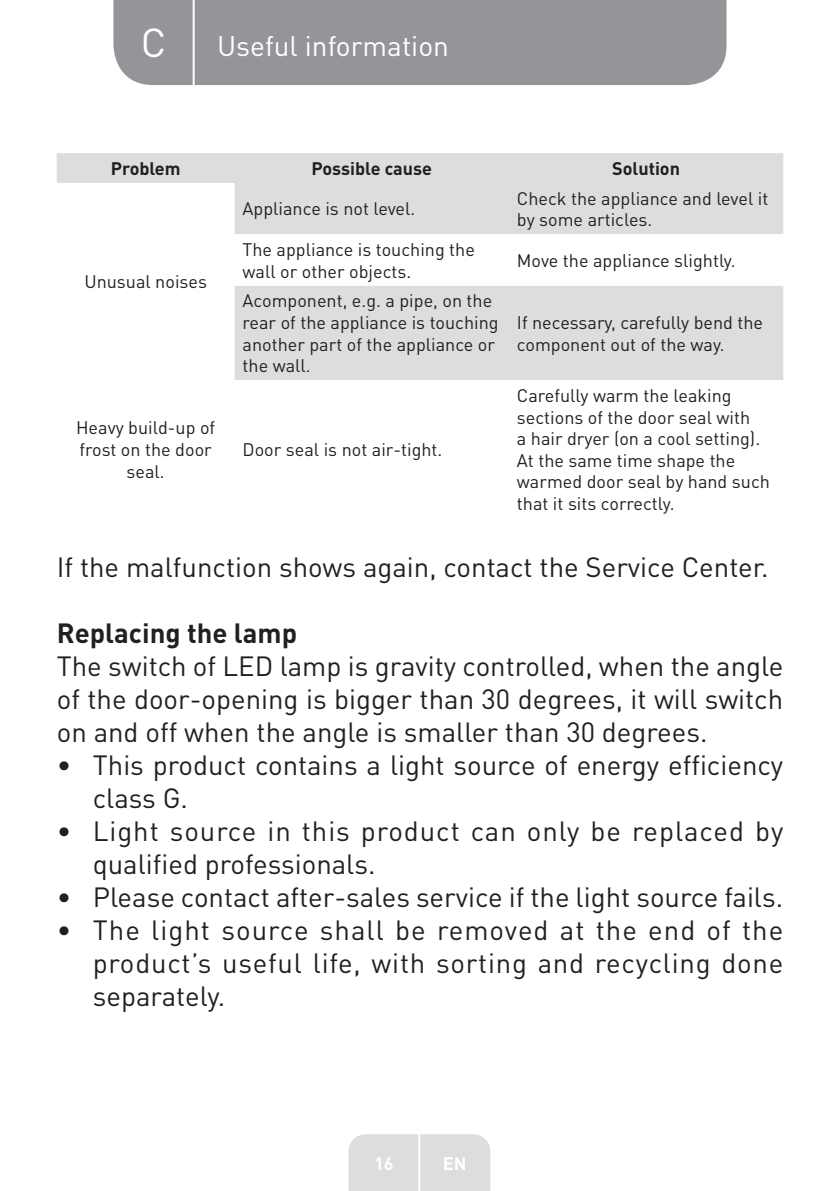
<style>
.page{position:relative;width:840px;height:1191px;background:#fff}
.page>*{position:absolute;margin:0;border:0;box-sizing:border-box;transform-origin:0 0}
.t1{font:40px "DIN Pro";color:#fff}
.t2{font:28px "DIN Pro";color:#fff}
.t3{font:27.6px/33px "DIN Pro";color:#231f20;text-align:justify}
.t4{font:27.6px/33px "DIN Pro";letter-spacing:.02em;color:#231f20}
.t5{font:700 27.6px "DIN Pro";color:#231f20}
.t6{font:18px/21.6px "DIN Pro";color:#231f20}
.t7{font:700 18px "DIN Pro";color:#231f20}
.t8{font:700 18px "DIN Pro";color:#fff}
</style>
<div class="page">
<div style="left:113px;top:0;width:613px;height:85px;background:#939598"></div>
<div style="left:348px;top:1134px;width:142px;height:57px;background:#dcdddf"></div>
<hr style="left:418px;top:1111px;width:2px;height:80px;background:#fff">
<hr style="left:192px;top:0;width:2px;height:88px;background:#fff">
<svg style="left:57px;top:153px;width:725px;height:81px;fill:#dcdddf"></svg>
<div style="left:234px;top:286px;width:548px;height:94px;background:#dcdddf"></div>
<h1 class="t1" style="left:141px;top:15px;width:27px">C</h1>
<h2 class="t2" style="left:217px;top:27px;width:233px">Useful information</h2>
<p class="t7" style="left:111px;top:156px;width:71px">Problem</p>
<p class="t7" style="left:311px;top:156px;width:122px">Possible cause</p>
<p class="t7" style="left:611px;top:156px;width:69px">Solution</p>
<p class="t6" style="left:84px;top:270px;width:124px">Unusual noises</p>
<p class="t6" style="left:76px;top:416px;width:141px;text-align:center">Heavy build-up of frost on the door seal.</p>
<p class="t6" style="left:242px;top:197px;width:174px">Appliance is not level.</p>
<p class="t6" style="left:516px;top:187px;width:253px">Check the appliance and level it by some articles.</p>
<p class="t6" style="left:242px;top:238px;width:234px">The appliance is touching the wall or other objects.</p>
<p class="t6" style="left:516px;top:249px;width:220px">Move the appliance slightly.</p>
<p class="t6" style="left:242px;top:289px;width:257px">Acomponent, e.g. a pipe, on the rear of the appliance is touching another part of the appliance or the wall.</p>
<p class="t6" style="left:516px;top:311px;width:247px">If necessary, carefully bend the component out of the way.</p>
<p class="t6" style="left:242px;top:438px;width:201px">Door seal is not air-tight.</p>
<p class="t6" style="left:516px;top:384px;width:254px">Carefully warm the leaking sections of the door seal with<br>a hair dryer (on a cool setting).<br>At the same time shape the warmed door seal by hand such that it sits correctly.</p>
<h3 class="t3" style="left:57px;top:549px;width:713px">If the malfunction shows again, contact the Service Center.</h3>
<h3 class="t5" style="left:57px;top:614px;width:242px">Replacing the lamp</h3>
<h3 class="t3" style="left:57px;top:648px;width:727px">The switch of LED lamp is gravity controlled, when the angle of the door-opening is bigger than 30 degrees, it will switch on and off when the angle is smaller than 30 degrees.</h3>
<h3 class="t3" style="left:93px;top:747px;width:691px;text-indent:-36px">• This product contains a light source of energy efficiency class G.</h3>
<h3 class="t4" style="left:93px;top:813px;width:691px;text-indent:-36px">• Light source in this product can only be replaced by qualified professionals.</h3>
<h3 class="t3" style="left:57px;top:879px;width:727px">• Please contact after-sales service if the light source fails.</h3>
<h3 class="t3" style="left:93px;top:912px;width:691px;text-indent:-36px">• The light source shall be removed at the end of the product’s useful life, with sorting and recycling done separately.</h3>
<p class="t8" style="left:374px;top:1150px;width:21px">16</p>
<p class="t8" style="left:442px;top:1150px;width:25px">EN</p>
</div>
